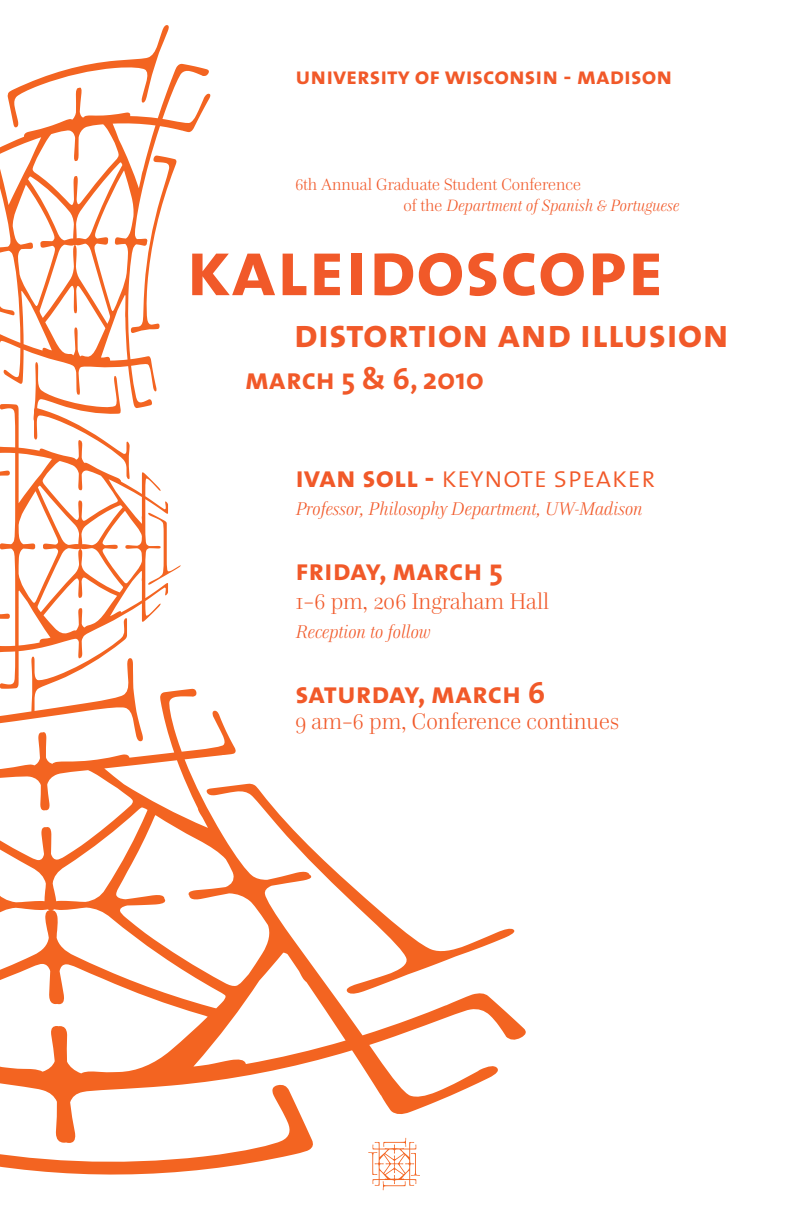
<style>
.page{position:relative;width:792px;height:1224px;background:#fff}
.page>*{position:absolute;margin:0;border:0;box-sizing:border-box;transform-origin:0 0}
.t1{font:79.9px "The Mix Bold Caps";color:#f15929}
.t2{font:40.3px "The Mix Bold Caps";color:#f15929}
.t3{font:30px "The Mix Bold Caps";color:#f15929}
.t4{font:30px "The Mix Light Caps";color:#f15929}
.t5{font:700 30px "The Mix";color:#f15929}
.t6{font:24px "The Mix Bold Caps";color:#f15929}
.t7{font:300 22px "Schneider Libretto BQ";color:#f15929}
.t8{font:italic 300 18px "Schneider Libretto BQ";color:#f15929}
.t9{font:300 16px/21px "Schneider Libretto BQ";color:#f15929}
.s1{font-family:"Schneider Lib Exp BQ"}
.s2{font-style:italic}
.s3{font-family:"The Mix Bold Caps";font-weight:400}
.s4{font-family:"The Mix Bold Caps"}
.s5{font-family:"The Mix";font-weight:700}
</style>
<div class="page">
<svg style="left:0;top:1143px;width:313px;height:32px"></svg>
<svg style="left:0;top:689px;width:526px;height:454px"></svg>
<svg style="left:368px;top:1138px;width:52px;height:52px"></svg>
<svg style="left:91px;top:25px;width:78px;height:39px"></svg>
<svg style="left:0;top:408px;width:181px;height:354px"></svg>
<svg style="left:0;top:64px;width:211px;height:344px"></svg>
<h3 class="t6" style="left:295px;top:56px;width:378px">university of wisconsin - madison</h3>
<p class="t9" style="left:403px;top:174px;width:277px;text-indent:-108px"><span class="s1">6</span>th Annual Graduate Student Conference<br>of the <span class="s2">Department of Spanish &amp; Portuguese</span></p>
<h1 class="t1" style="left:186px;top:201px;width:479px">kaleidoscope</h1>
<h2 class="t2" style="left:294px;top:299px;width:437px">distortion and illusion</h2>
<h3 class="t5" style="left:245px;top:354px;width:241px"><span class="s3">march</span> 5 &amp; 6, 2010</h3>
<h3 class="t4" style="left:295px;top:452px;width:362px"><span class="s4">ivan soll -</span> keynote speaker</h3>
<p class="t8" style="left:295px;top:499px;width:348px">Professor, Philosophy Department, UW-Madison</p>
<h3 class="t3" style="left:295px;top:545px;width:209px">friday, march <span class="s5">5</span></h3>
<h3 class="t7" style="left:295px;top:589px;width:255px"><span class="s1">1–6</span> pm, <span class="s1">206</span> Ingraham Hall</h3>
<p class="t8" style="left:295px;top:622px;width:136px">Reception to follow</p>
<h3 class="t3" style="left:295px;top:668px;width:251px">saturday, march <span class="s5">6</span></h3>
<h3 class="t7" style="left:295px;top:709px;width:325px"><span class="s1">9</span> am–<span class="s1">6</span> pm, Conference continues</h3>
</div>
